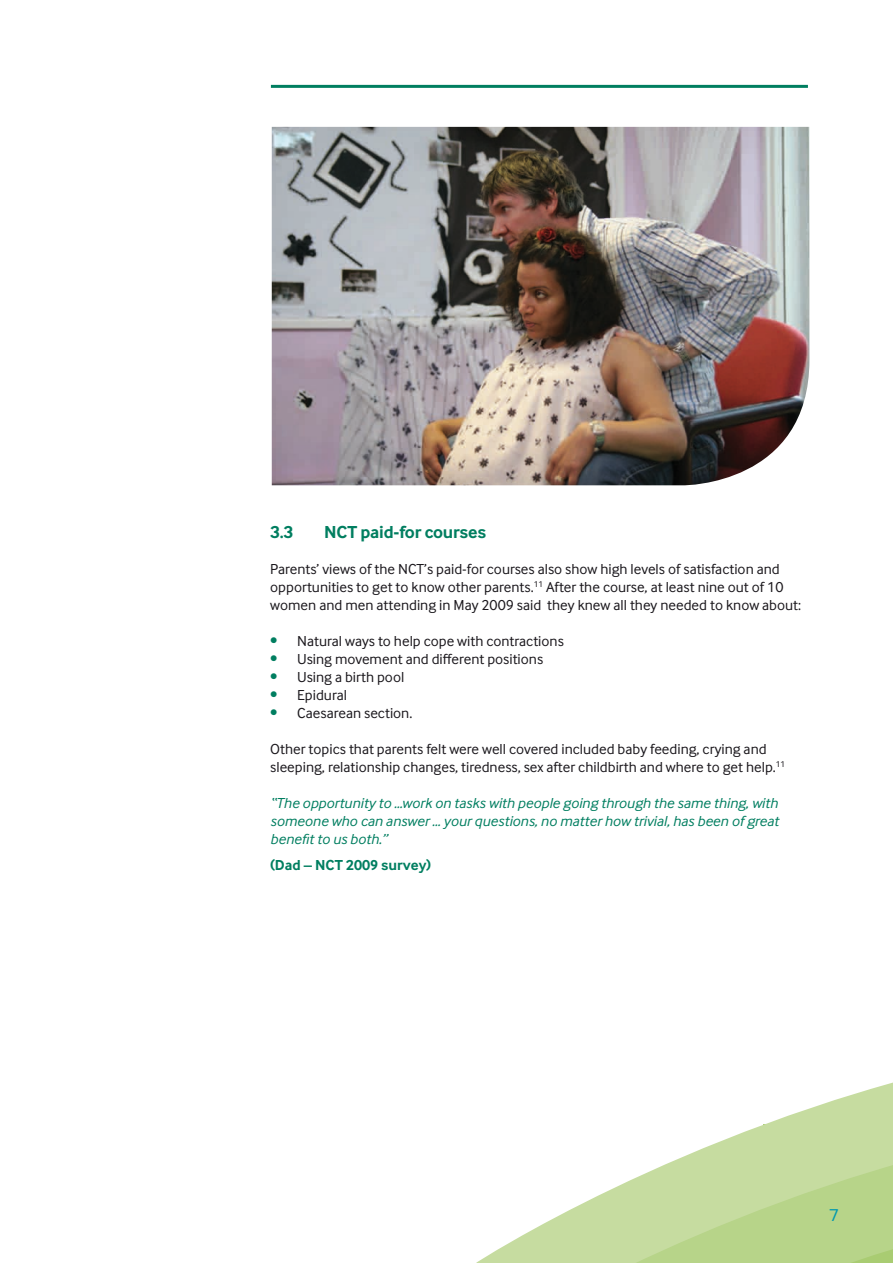
<style>
.page{position:relative;width:893px;height:1263px;background:#fff}
.page>*{position:absolute;margin:0;border:0;box-sizing:border-box;transform-origin:0 0}
.t1{font:700 18px "Inter Face";letter-spacing:-.01em;color:#007e60}
.t2{font:18px "Inter Face";color:#0098af}
.t3{font:15px/18px "Inter Face";color:#1a171c}
.t4{font:italic 15px/18px "Inter Face Typo";color:#007e60;text-align:justify}
.t5{font:700 15px "Inter Face";color:#007e60}
.s1{color:#007e60}
</style>
<div class="page">
<svg style="left:476px;top:1082px;width:417px;height:181px"></svg>
<hr style="left:271px;top:85px;width:537px;height:3px;background:#007e60">
<img style="left:272px;top:127px;width:537px;height:358px">
<p class="t1" style="left:270px;top:521px;width:25px">3.3</p>
<p class="t1" style="left:324px;top:521px;width:163px">NCT paid-for courses</p>
<p class="t3" style="left:270px;top:560px;width:532px">Parents’ views of the NCT’s paid-for courses also show high levels of satisfaction and opportunities to get to know other parents.<sup>11</sup> After the course, at least nine out of 10 women and men attending in May 2009 said they knew all they needed to know about:</p>
<p class="t3" style="left:270px;top:632px;width:295px"><span class="s1">•</span> Natural ways to help cope with contractions</p>
<p class="t3" style="left:270px;top:650px;width:274px"><span class="s1">•</span> Using movement and different positions</p>
<p class="t3" style="left:270px;top:668px;width:135px"><span class="s1">•</span> Using a birth pool</p>
<p class="t3" style="left:270px;top:686px;width:78px"><span class="s1">•</span> Epidural</p>
<p class="t3" style="left:270px;top:704px;width:144px"><span class="s1">•</span> Caesarean section.</p>
<p class="t3" style="left:270px;top:740px;width:517px">Other topics that parents felt were well covered included baby feeding, crying and sleeping, relationship changes, tiredness, sex after childbirth and where to get help.<sup>11</sup></p>
<p class="t4" style="left:270px;top:794px;width:510px">“The opportunity to …work on tasks with people going through the same thing, with someone who can answer … your questions, no matter how trivial, has been of great benefit to us both.”</p>
<p class="t5" style="left:270px;top:857px;width:162px">(Dad – NCT 2009 survey)</p>
<p class="t2" style="left:829px;top:1205px;width:11px">7</p>
</div>
